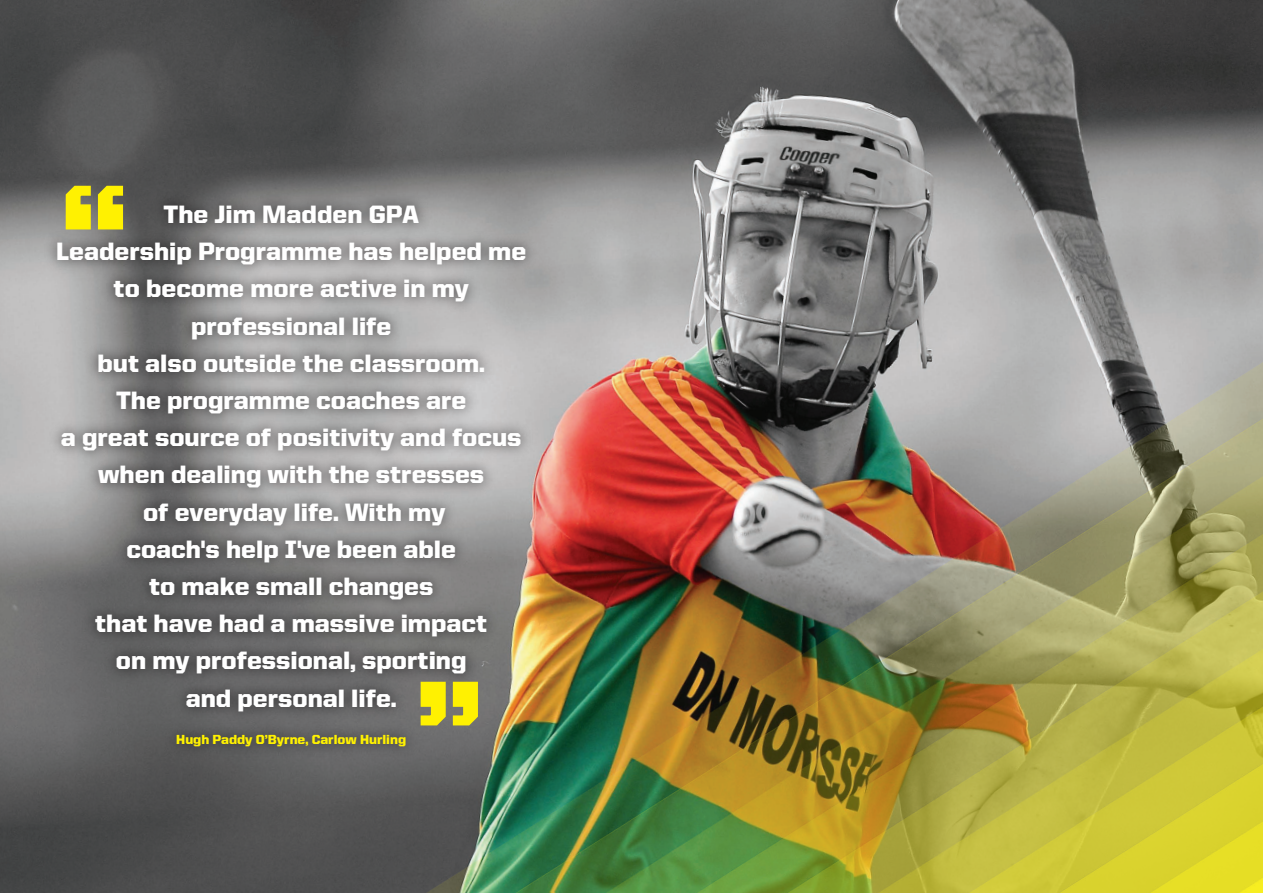
<style>
.page{position:relative;width:1263px;height:893px;background:#fff}
.page>*{position:absolute;margin:0;border:0;box-sizing:border-box;transform-origin:0 0}
.t1{font:900 151.2px "United Sans Reg";color:#fff101}
.t2{font:900 25.2px/37.2px "United Sans Reg";color:#fff;text-align:center}
.t3{font:900 13.2px "United Sans Reg";color:#fff101}
</style>
<div class="page">
<img style="left:0;top:0;width:1263px;height:893px">
<img style="left:559px;top:334px;width:704px;height:559px">
<img style="left:24px;top:184px;width:535px;height:709px">
<h1 class="t1" style="left:61px;top:154px;width:69px">“</h1>
<p class="t2" style="left:56px;top:195px;width:472px">The Jim Madden GPA<br>Leadership Programme has helped me to become more active in my professional life<br>but also outside the classroom.<br>The programme coaches are<br>a great source of positivity and focus when dealing with the stresses<br>of everyday life. With my<br>coach's help I've been able<br>to make small changes<br>that have had a massive impact<br>on my professional, sporting<br>and personal life.</p>
<p class="t3" style="left:176px;top:732px;width:231px">Hugh Paddy O’Byrne, Carlow Hurling</p>
<h1 class="t1" style="left:415px;top:650px;width:69px">”</h1>
</div>
